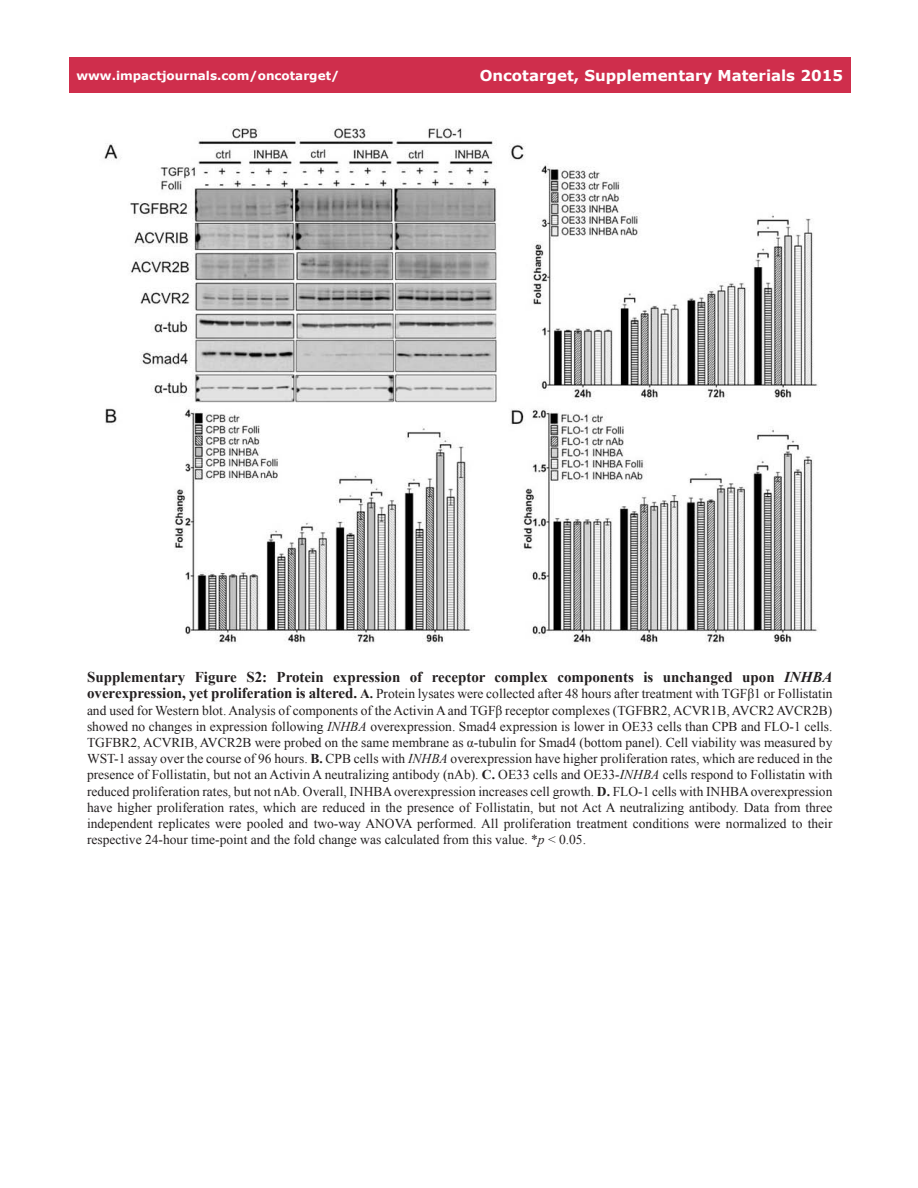
<style>
.page{position:relative;width:918px;height:1188px;background:#fff}
.page>*{position:absolute;margin:0;border:0;box-sizing:border-box;transform-origin:0 0}
.FigureText{font:700 15px "Times New Roman";color:#231f20}
.t1{font:700 15px "Verdana";color:#fff}
.FigureText-2{font:13.5px/16.2px "Times New Roman";color:#231f20;text-align:justify}
.t2{font:700 12px "Verdana";color:#fff}
.s1{font-style:italic}
.s2{font-weight:700;font-size:15px}
.s3{font-weight:700}
</style>
<div class="page">
<div style="left:69px;top:57px;width:781px;height:36px;background:#cf2e4c"></div>
<img style="left:104px;top:126px;width:714px;height:518px">
<p class="t2" style="left:76px;top:67px;width:264px">www.impactjournals.com/oncotarget/</p>
<p class="t1" style="left:480px;top:65px;width:365px">Oncotarget, Supplementary Materials 2015</p>
<p class="FigureText" style="left:87px;top:667px;width:747px">Supplementary Figure S2: Protein expression of receptor complex components is unchanged upon <span class="s1">INHBA</span></p>
<p class="FigureText-2" style="left:87px;top:686px;width:747px"><span class="s2">overexpression, yet proliferation is altered.</span> <span class="s3">A.</span> Protein lysates were collected after 48 hours after treatment with TGFβ1 or Follistatin and used for Western blot. Analysis of components of the Activin A and TGFβ receptor complexes (TGFBR2, ACVR1B, AVCR2 AVCR2B) showed no changes in expression following <span class="s1">INHBA</span> overexpression. Smad4 expression is lower in OE33 cells than CPB and FLO-1 cells.<br>TGFBR2, ACVRIB, AVCR2B were probed on the same membrane as α-tubulin for Smad4 (bottom panel). Cell viability was measured by WST-1 assay over the course of 96 hours. <span class="s3">B.</span> CPB cells with <span class="s1">INHBA</span> overexpression have higher proliferation rates, which are reduced in the presence of Follistatin, but not an Activin A neutralizing antibody (nAb). <span class="s3">C.</span> OE33 cells and OE33-<span class="s1">INHBA</span> cells respond to Follistatin with reduced proliferation rates, but not nAb. Overall, INHBA overexpression increases cell growth. <span class="s3">D.</span> FLO-1 cells with INHBA overexpression have higher proliferation rates, which are reduced in the presence of Follistatin, but not Act A neutralizing antibody. Data from three independent replicates were pooled and two-way ANOVA performed. All proliferation treatment conditions were normalized to their respective 24-hour time-point and the fold change was calculated from this value. *<span class="s1">p</span> &lt; 0.05.</p>
</div>
